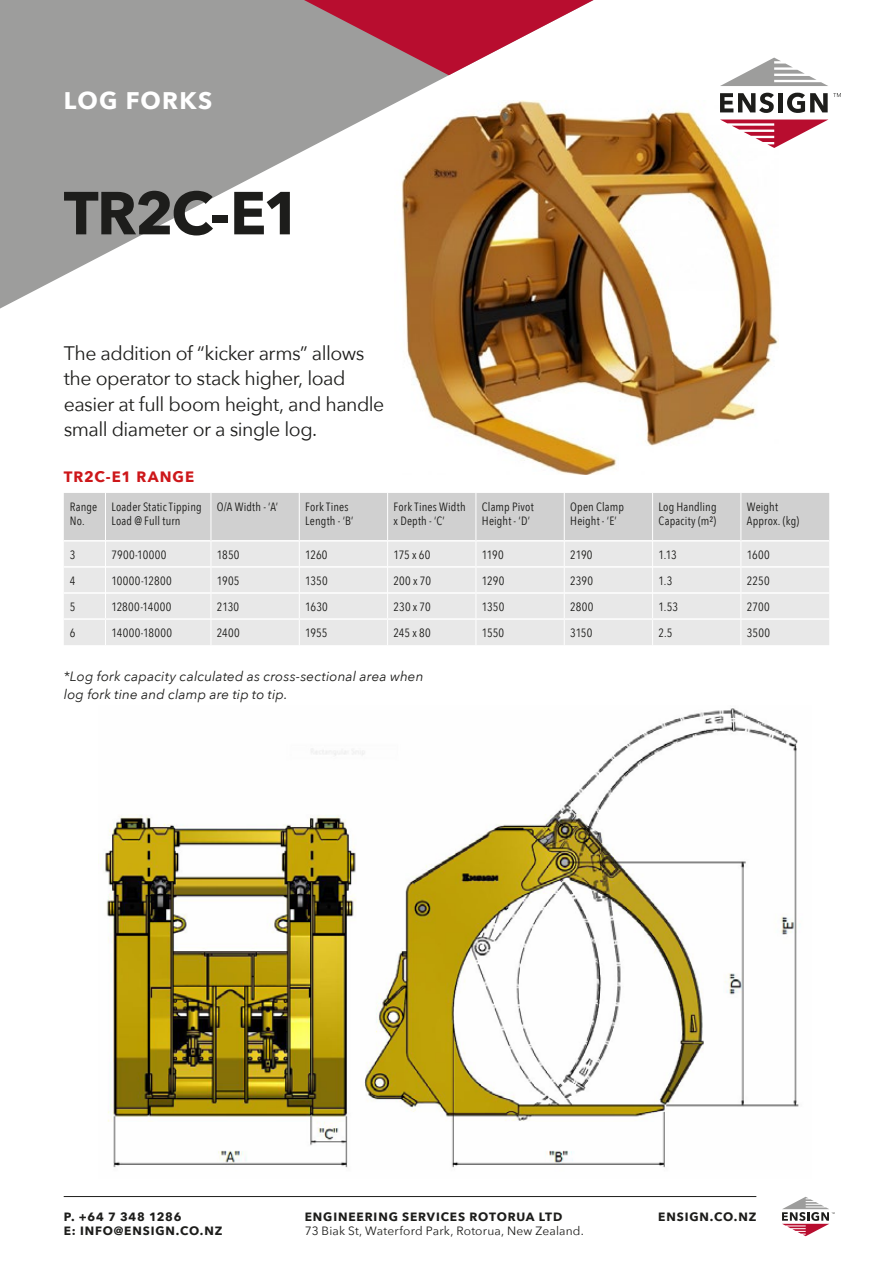
<style>
.page{position:relative;width:893px;height:1263px;background:#fff}
.page>*{position:absolute;margin:0;border:0;box-sizing:border-box;transform-origin:0 0}
.t1{font:700 60px "Avenir Next";letter-spacing:-.035em;color:#1d1d1b}
.t2{font:700 24px "Avenir Next";letter-spacing:.05em;color:#fff}
.t3{font:19.5px/25.5px "Avenir Next";letter-spacing:-.025em;color:#1d1d1b}
.t4{font:700 15px "Avenir Next";letter-spacing:.06em;color:#cd171a}
.t5{font:italic 13.5px/18px "Avenir Next";letter-spacing:.01em;color:#1d1d1b}
.t6{font:12px/14.4px "Avenir Next Condensed";letter-spacing:.015em;color:#1d1d1b}
.t7{font:700 12px "Avenir Next";letter-spacing:.07em;color:#1d1d1b}
.t8{font:12px "Avenir Next";letter-spacing:.01em;color:#1d1d1b}
</style>
<div class="page">
<svg style="left:0;top:0;width:546px;height:309px;fill:#9d9d9c"></svg>
<svg style="left:247px;top:0;width:347px;height:75px"></svg>
<hr style="left:64px;top:1196px;width:692px;height:1px;background:#1d1d1b">
<svg style="left:720px;top:93px;width:54px;height:8px"></svg>
<div style="left:778px;top:93px;width:5px;height:19px;background:#1d1d1b"></div>
<svg style="left:720px;top:58px;width:108px;height:28px"></svg>
<svg style="left:778px;top:120px;width:50px;height:26px"></svg>
<svg style="left:787px;top:93px;width:54px;height:20px"></svg>
<svg style="left:782px;top:1197px;width:53px;height:39px"></svg>
<img style="left:394px;top:101px;width:384px;height:374px">
<img style="left:105px;top:708px;width:695px;height:460px">
<svg style="left:64px;top:493px;width:765px;height:152px;background:#e1e1e1"></svg>
<hr style="left:64px;top:618px;width:41px;height:2px;background:#fff">
<hr style="left:105px;top:618px;width:106px;height:2px;background:#fff">
<hr style="left:211px;top:618px;width:88px;height:2px;background:#fff">
<hr style="left:299px;top:618px;width:89px;height:2px;background:#fff">
<hr style="left:388px;top:618px;width:88px;height:2px;background:#fff">
<hr style="left:476px;top:618px;width:88px;height:2px;background:#fff">
<hr style="left:564px;top:618px;width:89px;height:2px;background:#fff">
<hr style="left:653px;top:618px;width:88px;height:2px;background:#fff">
<hr style="left:741px;top:618px;width:88px;height:2px;background:#fff">
<h2 class="t2" style="left:64px;top:80px;width:150px">LOG FORKS</h2>
<h1 class="t1" style="left:64px;top:161px;width:239px">TR2C-E1</h1>
<h3 class="t3" style="left:64px;top:339px;width:322px">The addition of “kicker arms” allows the operator to stack higher, load easier at full boom height, and handle small diameter or a single log.</h3>
<p class="t4" style="left:64px;top:464px;width:132px">TR2C-E1 RANGE</p>
<p class="t6" style="left:70px;top:499px;width:29px">Range<br>No.</p>
<p class="t6" style="left:111px;top:499px;width:92px">Loader Static Tipping<br>Load @ Full turn</p>
<p class="t6" style="left:217px;top:499px;width:63px">O/A Width - ‘A’</p>
<p class="t6" style="left:305px;top:499px;width:50px">Fork Tines<br>Length - ‘B’</p>
<p class="t6" style="left:394px;top:499px;width:73px">Fork Tines Width x Depth - ‘C’</p>
<p class="t6" style="left:482px;top:499px;width:53px">Clamp Pivot<br>Height - ‘D’</p>
<p class="t6" style="left:570px;top:499px;width:55px">Open Clamp<br>Height - ‘E’</p>
<p class="t6" style="left:659px;top:499px;width:60px">Log Handling<br>Capacity (m²)</p>
<p class="t6" style="left:747px;top:499px;width:54px">Weight<br>Approx. (kg)</p>
<p class="t6" style="left:70px;top:547px;width:7px">3</p>
<p class="t6" style="left:111px;top:547px;width:56px">7900-10000</p>
<p class="t6" style="left:217px;top:547px;width:24px">1850</p>
<p class="t6" style="left:305px;top:547px;width:24px">1260</p>
<p class="t6" style="left:394px;top:547px;width:38px">175 x 60</p>
<p class="t6" style="left:482px;top:547px;width:23px">1190</p>
<p class="t6" style="left:570px;top:547px;width:24px">2190</p>
<p class="t6" style="left:659px;top:547px;width:20px">1.13</p>
<p class="t6" style="left:747px;top:547px;width:24px">1600</p>
<p class="t6" style="left:70px;top:573px;width:7px">4</p>
<p class="t6" style="left:111px;top:573px;width:62px">10000-12800</p>
<p class="t6" style="left:217px;top:573px;width:24px">1905</p>
<p class="t6" style="left:305px;top:573px;width:24px">1350</p>
<p class="t6" style="left:394px;top:573px;width:39px">200 x 70</p>
<p class="t6" style="left:482px;top:573px;width:24px">1290</p>
<p class="t6" style="left:570px;top:573px;width:24px">2390</p>
<p class="t6" style="left:659px;top:573px;width:15px">1.3</p>
<p class="t6" style="left:747px;top:573px;width:24px">2250</p>
<p class="t6" style="left:70px;top:599px;width:7px">5</p>
<p class="t6" style="left:111px;top:599px;width:62px">12800-14000</p>
<p class="t6" style="left:217px;top:599px;width:24px">2130</p>
<p class="t6" style="left:305px;top:599px;width:24px">1630</p>
<p class="t6" style="left:394px;top:599px;width:39px">230 x 70</p>
<p class="t6" style="left:482px;top:599px;width:24px">1350</p>
<p class="t6" style="left:570px;top:599px;width:25px">2800</p>
<p class="t6" style="left:658px;top:599px;width:21px">1.53</p>
<p class="t6" style="left:747px;top:599px;width:24px">2700</p>
<p class="t6" style="left:70px;top:625px;width:7px">6</p>
<p class="t6" style="left:111px;top:625px;width:62px">14000-18000</p>
<p class="t6" style="left:217px;top:625px;width:24px">2400</p>
<p class="t6" style="left:305px;top:625px;width:24px">1955</p>
<p class="t6" style="left:394px;top:625px;width:39px">245 x 80</p>
<p class="t6" style="left:482px;top:625px;width:24px">1550</p>
<p class="t6" style="left:570px;top:625px;width:24px">3150</p>
<p class="t6" style="left:658px;top:625px;width:16px">2.5</p>
<p class="t6" style="left:747px;top:625px;width:25px">3500</p>
<p class="t5" style="left:64px;top:667px;width:361px">*Log fork capacity calculated as cross-sectional area when log fork tine and clamp are tip to tip.</p>
<p class="t7" style="left:64px;top:1206px;width:119px">P. +64 7 348 1286</p>
<p class="t7" style="left:658px;top:1206px;width:100px">ENSIGN.CO.NZ</p>
<p class="t7" style="left:64px;top:1221px;width:160px">E: INFO@ENSIGN.CO.NZ</p>
<p class="t7" style="left:305px;top:1206px;width:259px">ENGINEERING SERVICES ROTORUA LTD</p>
<p class="t8" style="left:305px;top:1221px;width:281px">73 Biak St, Waterford Park, Rotorua, New Zealand.</p>
</div>
